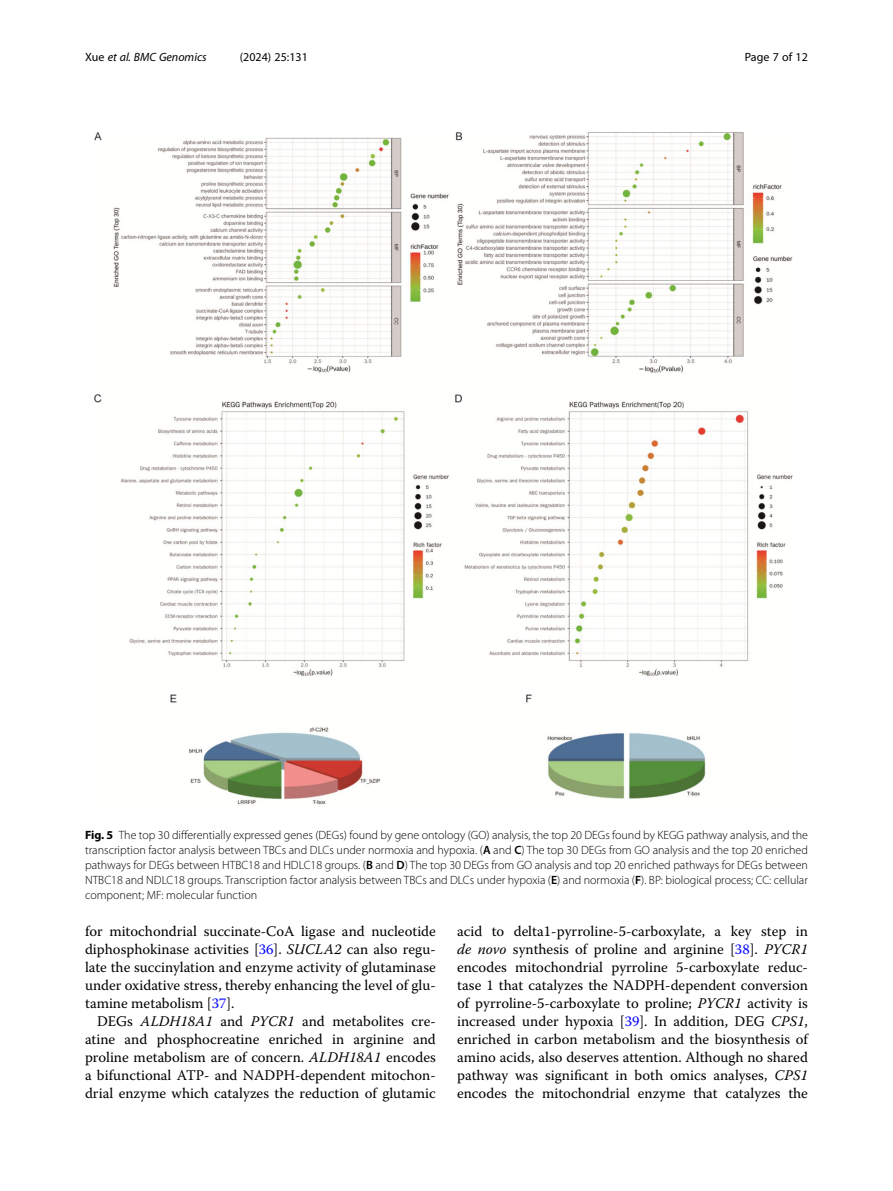
<style>
.page{position:relative;width:893px;height:1191px;background:#fff}
.page>*{position:absolute;margin:0;border:0;box-sizing:border-box;transform-origin:0 0}
.Body_Text_Indent{font:14.7px/18px "Warnock Pro";color:#000;text-align:justify}
.Figure_Caption{font:300 12px/15px "Myriad Pro";color:#000;text-align:justify}
.t1{font:12px "Myriad Pro";color:#000}
.t2{font:italic 12px "Myriad Pro";color:#000}
.s1{font-style:normal}
.s2{font-weight:700}
.s3{font-weight:600}
.s4{color:#00f}
.s5{font-style:italic}
</style>
<div class="page">
<img style="left:94px;top:132px;width:699px;height:673px">
<p class="t2" style="left:85px;top:50px;width:123px"><span class="s1">Xue</span> et al. BMC Genomics</p>
<p class="t1" style="left:240px;top:50px;width:70px">(2024) 25:131</p>
<p class="t1" style="left:745px;top:50px;width:65px">Page 7 of 12</p>
<p class="Figure_Caption" style="left:85px;top:828px;width:724px"><span class="s2">Fig. 5</span> The top 30 differentially expressed genes (DEGs) found by gene ontology (GO) analysis, the top 20 DEGs found by KEGG pathway analysis, and the transcription factor analysis between TBCs and DLCs under normoxia and hypoxia. (<span class="s3">A</span> and <span class="s3">C</span>) The top 30 DEGs from GO analysis and the top 20 enriched pathways for DEGs between HTBC18 and HDLC18 groups. (<span class="s3">B</span> and <span class="s3">D</span>) The top 30 DEGs from GO analysis and top 20 enriched pathways for DEGs between NTBC18 and NDLC18 groups. Transcription factor analysis between TBCs and DLCs under hypoxia (<span class="s3">E</span>) and normoxia (<span class="s3">F</span>). BP: biological process; CC: cellular component; MF: molecular function</p>
<p class="Body_Text_Indent" style="left:85px;top:922px;width:352px">for mitochondrial succinate-CoA ligase and nucleotide diphosphokinase activities [<span class="s4">36</span>]. <span class="s5">SUCLA2</span> can also regu&shy;late the succinylation and enzyme activity of glutaminase under oxidative stress, thereby enhancing the level of glu&shy;tamine metabolism [<span class="s4">37</span>].</p>
<p class="Body_Text_Indent" style="left:85px;top:1012px;width:352px;text-indent:12px">DEGs <span class="s5">ALDH18A1</span> and <span class="s5">PYCR1</span> and metabolites cre&shy;atine and phosphocreatine enriched in arginine and proline metabolism are of concern. <span class="s5">ALDH18A1</span> encodes a bifunctional ATP- and NADPH-dependent mitochon&shy;drial enzyme which catalyzes the reduction of glutamic</p>
<p class="Body_Text_Indent" style="left:457px;top:922px;width:352px">acid to delta1-pyrroline-5-carboxylate, a key step in <span class="s5">de novo</span> synthesis of proline and arginine [<span class="s4">38</span>]. <span class="s5">PYCR1 </span>encodes mitochondrial pyrroline 5-carboxylate reduc&shy;tase 1 that catalyzes the NADPH-dependent conversion of pyrroline-5-carboxylate to proline; <span class="s5">PYCR1</span> activity is increased under hypoxia [<span class="s4">39</span>]. In addition, DEG <span class="s5">CPS1</span>, enriched in carbon metabolism and the biosynthesis of amino acids, also deserves attention. Although no shared pathway was significant in both omics analyses, <span class="s5">CPS1 </span>encodes the mitochondrial enzyme that catalyzes the</p>
</div>
